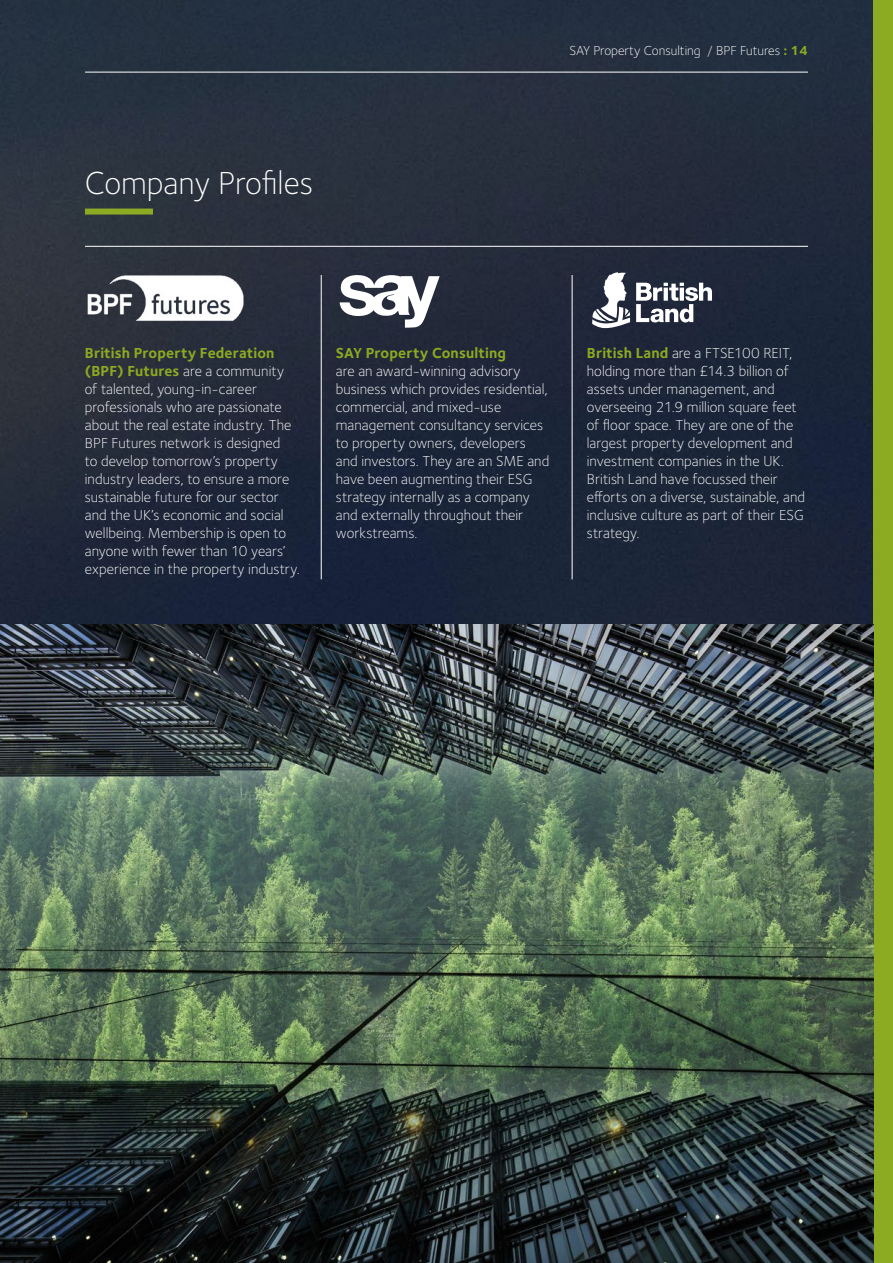
<style>
.page{position:relative;width:893px;height:1263px;background:#fff}
.page>*{position:absolute;margin:0;border:0;box-sizing:border-box;transform-origin:0 0}
.t1{font:300 33px "Foundry Sterling";color:#fff}
.t2{font:300 15px/18px "Foundry Sterling";color:#fff}
.t3{font:700 15px "Foundry Sterling";letter-spacing:.01em;color:#8caa22}
.t4{font:300 13.5px "Foundry Sterling";color:#fff}
.s1{font-weight:700;color:#8caa22}
</style>
<div class="page">
<img style="left:0;top:0;width:873px;height:624px">
<svg style="left:636px;top:283px;width:76px;height:39px"></svg>
<svg style="left:592px;top:272px;width:38px;height:56px"></svg>
<div style="left:873px;top:0;width:20px;height:1263px;background:#8caa22"></div>
<hr style="left:85px;top:72px;width:723px;height:1px;background:#fff">
<div style="left:85px;top:209px;width:68px;height:6px;background:#8caa22"></div>
<hr style="left:321px;top:275px;width:1px;height:304px;background:#fff">
<hr style="left:572px;top:275px;width:1px;height:304px;background:#fff">
<hr style="left:85px;top:246px;width:723px;height:1px;background:#fff">
<img style="left:0;top:624px;width:873px;height:639px">
<svg style="left:340px;top:275px;width:100px;height:53px"></svg>
<img style="left:66px;top:271px;width:198px;height:53px">
<h1 class="t1" style="left:85px;top:164px;width:230px">Company Profiles</h1>
<p class="t4" style="left:570px;top:43px;width:240px">SAY Property Consulting / BPF Futures <span class="s1">: 14</span></p>
<p class="t2" style="left:85px;top:344px;width:216px"><span class="s1">British Property Federation (BPF) Futures</span> are a community of talented, young-in-career professionals who are passionate about the real estate industry. The<br>BPF Futures network is designed<br>to develop tomorrow’s property industry leaders, to ensure a more sustainable future for our sector and the UK’s economic and social wellbeing. Membership is open to anyone with fewer than 10 years’ experience in the property industry.</p>
<p class="t3" style="left:336px;top:344px;width:172px">SAY Property Consulting</p>
<p class="t2" style="left:336px;top:362px;width:215px">are an award-winning advisory business which provides residential, commercial, and mixed-use management consultancy services to property owners, developers and investors. They are an SME and have been augmenting their ESG strategy internally as a company and externally throughout their workstreams.</p>
<p class="t2" style="left:587px;top:344px;width:220px"><span class="s1">British Land</span> are a FTSE100 REIT, holding more than £14.3 billion of assets under management, and overseeing 21.9 million square feet of floor space. They are one of the largest property development and investment companies in the UK.<br>British Land have focussed their efforts on a diverse, sustainable, and inclusive culture as part of their ESG strategy.</p>
</div>
